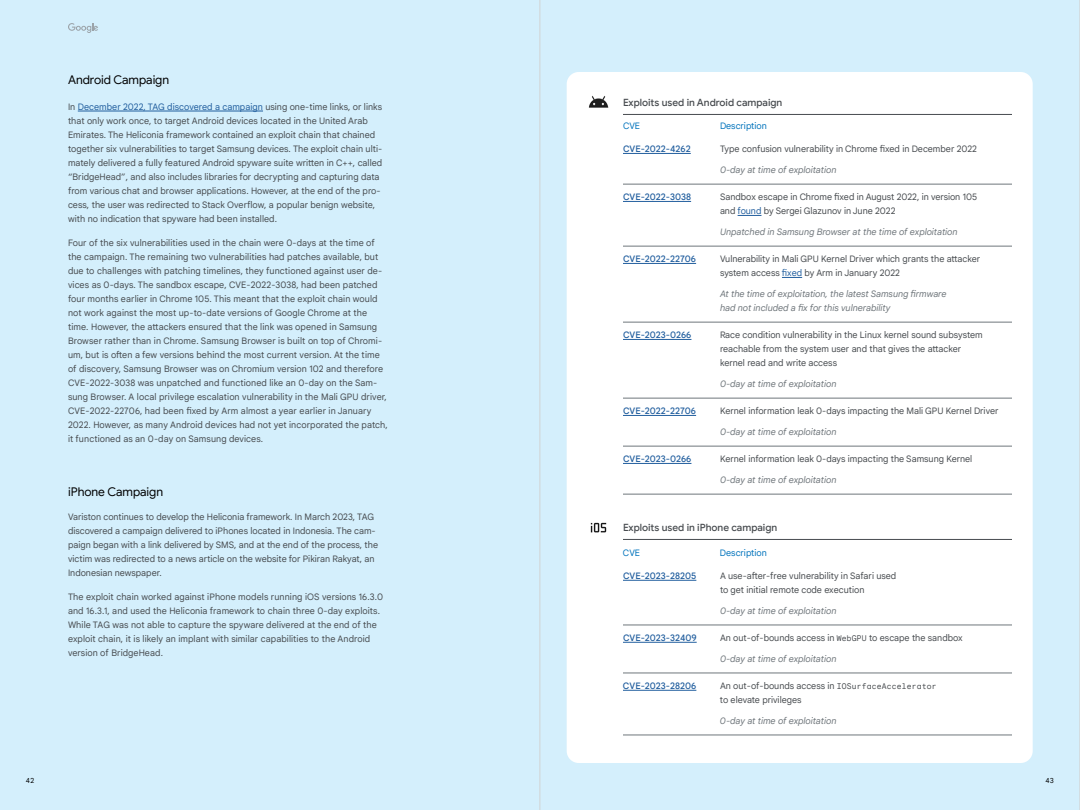
<style>
.page{position:relative;width:1080px;height:810px;background:#fff}
.page>*{position:absolute;margin:0;border:0;box-sizing:border-box;transform-origin:0 0}
.t1{font:12px "Google Sans";color:#000}
.t2{font:500 10px "Google Sans";color:#474b4f}
.t3{font:9px/14px "Google Sans Text";color:#474b4f}
.t4{font:italic 9px/14px "Google Sans Text";letter-spacing:-.005em;color:#6f767b}
.t5{font:500 9px "Google Sans Text";color:#215e9e}
.t6{font:9px "Google Sans Text";color:#0073bc}
.t7{font:7px "Google Sans Mono";color:#000}
.s1{color:#215e9e}
.s2{font-family:"Google Sans Mono";font-size:8px}
</style>
<div class="page">
<div style="left:540px;top:0;width:540px;height:810px;background:#d4effc"></div>
<div style="left:0;top:0;width:540px;height:810px;background:#d4effc"></div>
<svg style="left:68px;top:23px;width:30px;height:10px"></svg>
<div style="left:567px;top:72px;width:466px;height:691px;background:#fff;border-radius:12px"></div>
<hr style="left:78px;top:111px;width:185px;height:1px;background:#215e9e">
<hr style="left:623px;top:153px;width:68px;height:1px;background:#215e9e">
<hr style="left:623px;top:184px;width:389px;height:1px;background:#6f767b">
<hr style="left:623px;top:201px;width:68px;height:1px;background:#215e9e">
<svg style="left:738px;top:215px;width:23px;height:1px"></svg>
<hr style="left:623px;top:246px;width:389px;height:1px;background:#6f767b">
<hr style="left:623px;top:263px;width:73px;height:1px;background:#215e9e">
<svg style="left:782px;top:277px;width:20px;height:1px"></svg>
<hr style="left:623px;top:322px;width:389px;height:1px;background:#6f767b">
<hr style="left:623px;top:339px;width:68px;height:1px;background:#215e9e">
<hr style="left:623px;top:398px;width:389px;height:1px;background:#6f767b">
<hr style="left:623px;top:415px;width:73px;height:1px;background:#215e9e">
<hr style="left:623px;top:446px;width:389px;height:1px;background:#6f767b">
<hr style="left:623px;top:463px;width:68px;height:1px;background:#215e9e">
<hr style="left:623px;top:494px;width:389px;height:1px;background:#6f767b">
<hr style="left:623px;top:114px;width:389px;height:1px;background:#474b4f">
<hr style="left:623px;top:580px;width:73px;height:1px;background:#215e9e">
<hr style="left:623px;top:625px;width:389px;height:1px;background:#6f767b">
<hr style="left:623px;top:642px;width:74px;height:1px;background:#215e9e">
<hr style="left:623px;top:673px;width:389px;height:1px;background:#6f767b">
<hr style="left:623px;top:690px;width:73px;height:1px;background:#215e9e">
<hr style="left:623px;top:735px;width:389px;height:1px;background:#6f767b">
<hr style="left:623px;top:539px;width:389px;height:1px;background:#474b4f">
<img style="left:590px;top:522px;width:17px;height:11px">
<img style="left:588px;top:95px;width:21px;height:13px">
<hr style="left:1079px;top:0;width:1px;height:810px;background:#d1d3d4">
<hr style="left:540px;top:0;width:1px;height:810px;background:#d1d3d4">
<h1 class="t1" style="left:68px;top:72px;width:103px">Android Campaign</h1>
<p class="t3" style="left:68px;top:99px;width:316px">In <span class="s1">December 2022, TAG discovered a campaign</span> using one-time links, or links that only work once, to target Android devices located in the United Arab Emirates. The Heliconia framework contained an exploit chain that chained together six vulnerabilities to target Samsung devices. The exploit chain ulti&shy;mately delivered a fully featured Android spyware suite written in C++, called “BridgeHead”, and also includes libraries for decrypting and capturing data from various chat and browser applications. However, at the end of the pro&shy;cess, the user was redirected to Stack Overflow, a popular benign website, with no indication that spyware had been installed.</p>
<p class="t3" style="left:68px;top:235px;width:321px">Four of the six vulnerabilities used in the chain were 0-days at the time of the campaign. The remaining two vulnerabilities had patches available, but due to challenges with patching timelines, they functioned against user de&shy;vices as 0-days. The sandbox escape, CVE-2022-3038, had been patched four months earlier in Chrome 105. This meant that the exploit chain would not work against the most up-to-date versions of Google Chrome at the time. However, the attackers ensured that the link was opened in Samsung Browser rather than in Chrome. Samsung Browser is built on top of Chromi&shy;um, but is often a few versions behind the most current version. At the time of discovery, Samsung Browser was on Chromium version 102 and therefore CVE-2022-3038 was unpatched and functioned like an 0-day on the Sam&shy;sung Browser. A local privilege escalation vulnerability in the Mali GPU driver, CVE-2022-22706, had been fixed by Arm almost a year earlier in January 2022. However, as many Android devices had not yet incorporated the patch, it functioned as an 0-day on Samsung devices.</p>
<h1 class="t1" style="left:68px;top:484px;width:97px">iPhone Campaign</h1>
<p class="t3" style="left:68px;top:509px;width:312px">Variston continues to develop the Heliconia framework. In March 2023, TAG discovered a campaign delivered to iPhones located in Indonesia. The cam&shy;paign began with a link delivered by SMS, and at the end of the process, the victim was redirected to a news article on the website for Pikiran Rakyat, an Indonesian newspaper.</p>
<p class="t3" style="left:68px;top:589px;width:317px">The exploit chain worked against iPhone models running iOS versions 16.3.0 and 16.3.1, and used the Heliconia framework to chain three 0-day exploits.<br>While TAG was not able to capture the spyware delivered at the end of the exploit chain, it is likely an implant with similar capabilities to the Android version of BridgeHead.</p>
<p class="t2" style="left:623px;top:97px;width:161px">Exploits used in Android campaign</p>
<p class="t6" style="left:623px;top:119px;width:19px">CVE</p>
<p class="t6" style="left:720px;top:119px;width:48px">Description</p>
<p class="t5" style="left:623px;top:142px;width:69px">CVE-2022-4262</p>
<p class="t3" style="left:720px;top:141px;width:258px">Type confusion vulnerability in Chrome fixed in December 2022</p>
<p class="t4" style="left:720px;top:162px;width:118px">0-day at time of exploitation</p>
<p class="t5" style="left:623px;top:190px;width:70px">CVE-2022-3038</p>
<p class="t3" style="left:720px;top:189px;width:259px">Sandbox escape in Chrome fixed in August 2022, in version 105 and <span class="s1">found</span> by Sergei Glazunov in June 2022</p>
<p class="t4" style="left:720px;top:224px;width:239px">Unpatched in Samsung Browser at the time of exploitation</p>
<p class="t5" style="left:623px;top:252px;width:75px">CVE-2022-22706</p>
<p class="t3" style="left:720px;top:251px;width:262px">Vulnerability in Mali GPU Kernel Driver which grants the attacker system access <span class="s1">fixed</span> by Arm in January 2022</p>
<p class="t4" style="left:720px;top:286px;width:228px">At the time of exploitation, the latest Samsung firmware had not included a fix for this vulnerability</p>
<p class="t5" style="left:623px;top:328px;width:70px">CVE-2023-0266</p>
<p class="t3" style="left:720px;top:327px;width:264px">Race condition vulnerability in the Linux kernel sound subsystem reachable from the system user and that gives the attacker kernel read and write access</p>
<p class="t4" style="left:720px;top:376px;width:118px">0-day at time of exploitation</p>
<p class="t5" style="left:623px;top:404px;width:75px">CVE-2022-22706</p>
<p class="t3" style="left:720px;top:403px;width:280px">Kernel information leak 0-days impacting the Mali GPU Kernel Driver</p>
<p class="t4" style="left:720px;top:424px;width:118px">0-day at time of exploitation</p>
<p class="t5" style="left:623px;top:452px;width:70px">CVE-2023-0266</p>
<p class="t3" style="left:720px;top:451px;width:254px">Kernel information leak 0-days impacting the Samsung Kernel</p>
<p class="t4" style="left:720px;top:472px;width:118px">0-day at time of exploitation</p>
<p class="t2" style="left:623px;top:522px;width:156px">Exploits used in iPhone campaign</p>
<p class="t6" style="left:623px;top:546px;width:19px">CVE</p>
<p class="t6" style="left:720px;top:546px;width:48px">Description</p>
<p class="t5" style="left:623px;top:569px;width:75px">CVE-2023-28205</p>
<p class="t3" style="left:720px;top:568px;width:178px">A use-after-free vulnerability in Safari used to get initial remote code execution</p>
<p class="t4" style="left:720px;top:603px;width:118px">0-day at time of exploitation</p>
<p class="t5" style="left:623px;top:631px;width:75px">CVE-2023-32409</p>
<p class="t3" style="left:720px;top:630px;width:244px">An out-of-bounds access in <span class="s2">WebGPU</span> to escape the sandbox</p>
<p class="t4" style="left:720px;top:651px;width:118px">0-day at time of exploitation</p>
<p class="t5" style="left:623px;top:679px;width:75px">CVE-2023-28206</p>
<p class="t3" style="left:720px;top:678px;width:218px">An out-of-bounds access in <span class="s2">IOSurfaceAccelerator </span>to elevate privileges</p>
<p class="t4" style="left:720px;top:713px;width:118px">0-day at time of exploitation</p>
<p class="t7" style="left:26px;top:776px;width:10px">42</p>
<p class="t7" style="left:1046px;top:776px;width:10px">43</p>
</div>
